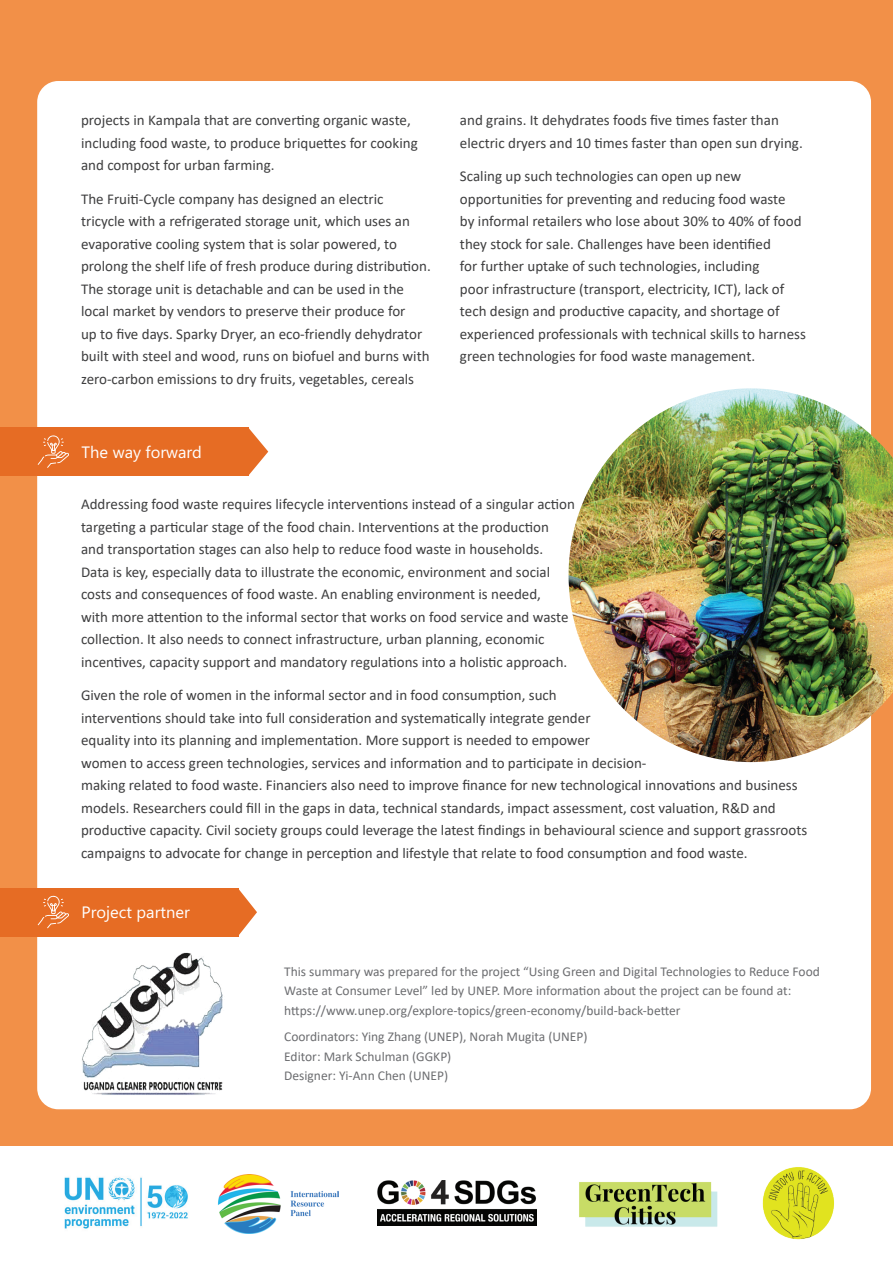
<style>
.page{position:relative;width:893px;height:1263px;background:#f29048}
.page>*{position:absolute;margin:0;border:0;box-sizing:border-box;transform-origin:0 0}
.t1{font:16.5px "Microsoft Phags Pa";color:#fff}
.t2{font:15px/22.5px "Calibri";color:#3e3e3f}
.t3{font:13.5px/19.5px "Calibri";color:#6c6d70}
</style>
<div class="page">
<div style="left:37px;top:81px;width:834px;height:1028px;background:#fff;border-radius:21px"></div>
<div style="left:0;top:427px;width:249px;height:49px;background:#e66c24"></div>
<svg style="left:249px;top:428px;width:19px;height:47px"></svg>
<svg style="left:38px;top:435px;width:31px;height:33px"></svg>
<div style="left:0;top:888px;width:238px;height:48px;background:#e66c24"></div>
<svg style="left:238px;top:888px;width:19px;height:48px"></svg>
<svg style="left:38px;top:896px;width:31px;height:32px"></svg>
<img style="left:82px;top:952px;width:141px;height:143px">
<img style="left:568px;top:388px;width:325px;height:374px">
<div style="left:0;top:1146px;width:893px;height:117px;background:#fff"></div>
<img style="left:217px;top:1174px;width:122px;height:59px">
<img style="left:64px;top:1177px;width:124px;height:52px">
<img style="left:579px;top:1182px;width:139px;height:45px">
<img style="left:762px;top:1167px;width:72px;height:72px">
<img style="left:377px;top:1180px;width:159px;height:46px">
<p class="t2" style="left:81px;top:109px;width:338px">projects in Kampala that are converting organic waste, including food waste, to produce briquettes for cooking and compost for urban farming.</p>
<p class="t2" style="left:81px;top:187px;width:351px">The Fruiti-Cycle company has designed an electric tricycle with a refrigerated storage unit, which uses an evaporative cooling system that is solar powered, to prolong the shelf life of fresh produce during distribution.<br>The storage unit is detachable and can be used in the local market by vendors to preserve their produce for<br>up to five days. Sparky Dryer, an eco-friendly dehydrator built with steel and wood, runs on biofuel and burns with zero-carbon emissions to dry fruits, vegetables, cereals</p>
<p class="t1" style="left:82px;top:441px;width:122px">The way forward</p>
<p class="t2" style="left:460px;top:109px;width:344px">and grains. It dehydrates foods five times faster than electric dryers and 10 times faster than open sun drying.</p>
<p class="t2" style="left:460px;top:165px;width:347px">Scaling up such technologies can open up new opportunities for preventing and reducing food waste<br>by informal retailers who lose about 30% to 40% of food they stock for sale. Challenges have been identified<br>for further uptake of such technologies, including<br>poor infrastructure (transport, electricity, ICT), lack of tech design and productive capacity, and shortage of experienced professionals with technical skills to harness green technologies for food waste management.</p>
<p class="t2" style="left:81px;top:493px;width:495px">Addressing food waste requires lifecycle interventions instead of a singular action targeting a particular stage of the food chain. Interventions at the production and transportation stages can also help to reduce food waste in households.<br>Data is key, especially data to illustrate the economic, environment and social costs and consequences of food waste. An enabling environment is needed,<br>with more attention to the informal sector that works on food service and waste collection. It also needs to connect infrastructure, urban planning, economic incentives, capacity support and mandatory regulations into a holistic approach.</p>
<p class="t2" style="left:81px;top:684px;width:728px">Given the role of women in the informal sector and in food consumption, such<br>interventions should take into full consideration and systematically integrate gender<br>equality into its planning and implementation. More support is needed to empower<br>women to access green technologies, services and information and to participate in decision-<br>making related to food waste. Financiers also need to improve finance for new technological innovations and business models. Researchers could fill in the gaps in data, technical standards, impact assessment, cost valuation, R&amp;D and productive capacity. Civil society groups could leverage the latest findings in behavioural science and support grassroots campaigns to advocate for change in perception and lifestyle that relate to food consumption and food waste.</p>
<p class="t1" style="left:82px;top:901px;width:110px">Project partner</p>
<p class="t3" style="left:284px;top:961px;width:537px">This summary was prepared for the project “Using Green and Digital Technologies to Reduce Food<br>Waste at Consumer Level” led by UNEP. More information about the project can be found at: https://www.unep.org/explore-topics/green-economy/build-back-better</p>
<p class="t3" style="left:284px;top:1026px;width:305px">Coordinators: Ying Zhang (UNEP), Norah Mugita (UNEP)<br>Editor: Mark Schulman (GGKP)<br>Designer: Yi-Ann Chen (UNEP)</p>
</div>
